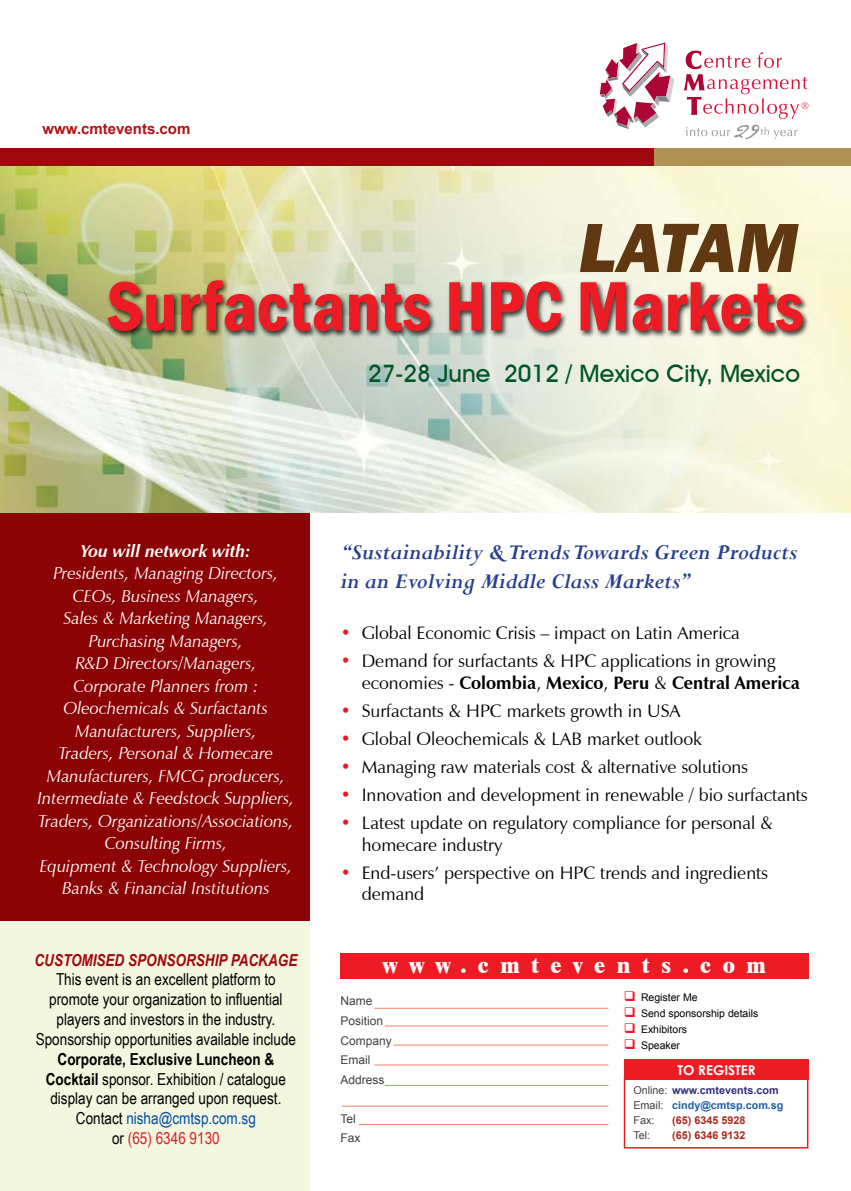
<style>
.page{position:relative;width:851px;height:1191px;background:#fff}
.page>*{position:absolute;margin:0;border:0;box-sizing:border-box;transform-origin:0 0}
.t1{font:italic 700 24px/28.8px "Perpetua";color:#25408f}
.t2{font:500 24px "Avant Garde IT Cby BT";color:#005629}
.t3{font:800 22.5px "Dutch 801 BT";letter-spacing:.51em;color:#fff}
.t4{font:18px/21.6px "Zapf Humanist 601 BT";color:#000}
.t5{font:italic 17.25px/22.5px "Zapf Humanist 601 BT";color:#fff;text-align:center}
.t6{font:italic 700 17.25px "Zapf Humanist 601 BT";color:#fff}
.t7{font:16.5px/19.8px "Arial Narrow";color:#000;text-align:center}
.t8{font:italic 700 16.5px "Arial Narrow";color:#9e0b0f}
.t9{font:700 15px "Arial";color:#b01116}
.t10{font:700 13.5px "Century Gothic";color:#fff}
.t11{font:12px/19.5px "Arial";color:#414142}
.t12{font:700 10.8px/15px "Arial";color:#1c60ab}
.t13{font:700 10.8px "Arial";color:#a62a1c}
.t14{font:10.8px "Arial";color:#414142}
.t15{font:10.5px "Arial";color:#000}
.s1{color:#ed1c24}
.s2{font-weight:700}
.s3{color:#034ea2}
.s4{color:#d2232a}
.s5{font-weight:400;color:#414142}
.s6{color:#322d79}
</style>
<div class="page">
<div style="left:0;top:918px;width:310px;height:273px;background:#f4f7df"></div>
<div style="left:0;top:513px;width:310px;height:408px;background:#8b0304"></div>
<img style="left:0;top:166px;width:850px;height:346px">
<div style="left:0;top:149px;width:654px;height:17px;background:#9e0b0f"></div>
<div style="left:654px;top:149px;width:196px;height:17px;background:#ae9153"></div>
<div style="left:623px;top:1076px;width:185px;height:72px;border:2px solid #ed1c24"></div>
<div style="left:623px;top:1059px;width:185px;height:20px;background:#ed1c24"></div>
<hr style="left:374px;top:1008px;width:234px;height:1px;background:#f58466">
<hr style="left:384px;top:1025px;width:224px;height:1px;background:#f58466">
<hr style="left:393px;top:1044px;width:215px;height:1px;background:#f58466">
<hr style="left:374px;top:1064px;width:234px;height:1px;background:#f58466">
<hr style="left:385px;top:1085px;width:223px;height:1px;background:#f58466">
<hr style="left:342px;top:1105px;width:266px;height:1px;background:#f58466">
<div style="left:340px;top:953px;width:468px;height:26px;background:#ed1c24"></div>
<hr style="left:359px;top:1124px;width:249px;height:1px;background:#f58466">
<svg style="left:600px;top:43px;width:74px;height:86px"></svg>
<svg style="left:684px;top:51px;width:124px;height:68px"></svg>
<svg style="left:686px;top:125px;width:111px;height:14px"></svg>
<img style="left:104px;top:276px;width:707px;height:64px">
<svg style="left:107px;top:281px;width:67px;height:50px;background:#c55b41"></svg>
<img style="left:181px;top:280px;width:161px;height:51px">
<svg style="left:349px;top:283px;width:81px;height:48px;background:#cf6966"></svg>
<svg style="left:449px;top:282px;width:33px;height:48px;background:#da494b"></svg>
<svg style="left:491px;top:281px;width:70px;height:50px;background:#d46666"></svg>
<svg style="left:580px;top:282px;width:45px;height:48px;background:#d84447"></svg>
<svg style="left:632px;top:294px;width:29px;height:37px"></svg>
<svg style="left:668px;top:282px;width:134px;height:49px;background:#db7570"></svg>
<svg style="left:579px;top:224px;width:219px;height:48px;background:#9d8565"></svg>
<p class="t9" style="left:43px;top:118px;width:149px">www.cmtevents.com</p>
<h1 class="t2" style="left:368px;top:358px;width:433px">27-28 June 2012 / Mexico City, Mexico</h1>
<p class="t6" style="left:81px;top:540px;width:171px">You will network with:</p>
<p class="t5" style="left:38px;top:562px;width:258px">Presidents, Managing Directors,<br>CEOs, Business Managers,<br>Sales &amp; Marketing Managers,<br>Purchasing Managers,<br>R&amp;D Directors/Managers,<br>Corporate Planners from :<br>Oleochemicals &amp; Surfactants<br>Manufacturers, Suppliers,<br>Traders, Personal &amp; Homecare<br>Manufacturers, FMCG producers,<br>Intermediate &amp; Feedstock Suppliers,<br>Traders, Organizations/Associations,<br>Consulting Firms,<br>Equipment &amp; Technology Suppliers,<br>Banks &amp; Financial Institutions</p>
<h1 class="t1" style="left:340px;top:537px;width:458px">“Sustainability &amp; Trends Towards Green Products in an Evolving Middle Class Markets”</h1>
<p class="t4" style="left:340px;top:622px;width:401px"><span class="s1">•</span> Global Economic Crisis – impact on Latin America</p>
<p class="t4" style="left:361px;top:650px;width:440px;text-indent:-21px"><span class="s1">•</span> Demand for surfactants &amp; HPC applications in growing economies - <span class="s2">Colombia</span>, <span class="s2">Mexico</span>, <span class="s2">Peru</span> &amp; <span class="s2">Central America</span></p>
<p class="t4" style="left:340px;top:700px;width:342px"><span class="s1">•</span> Surfactants &amp; HPC markets growth in USA</p>
<p class="t4" style="left:340px;top:728px;width:363px"><span class="s1">•</span> Global Oleochemicals &amp; LAB market outlook</p>
<p class="t4" style="left:340px;top:756px;width:409px"><span class="s1">•</span> Managing raw materials cost &amp; alternative solutions</p>
<p class="t4" style="left:340px;top:784px;width:468px"><span class="s1">•</span> Innovation and development in renewable / bio surfactants</p>
<p class="t4" style="left:361px;top:812px;width:413px;text-indent:-21px"><span class="s1">•</span> Latest update on regulatory compliance for personal &amp; homecare industry</p>
<p class="t4" style="left:361px;top:861px;width:407px;text-indent:-21px"><span class="s1">•</span> End-users’ perspective on HPC trends and ingredients demand</p>
<p class="t8" style="left:34px;top:947px;width:264px">CUSTOMISED SPONSORSHIP PACKAGE</p>
<p class="t3" style="left:383px;top:950px;width:384px">www.cmtevents.com</p>
<p class="t7" style="left:36px;top:969px;width:262px">This event is an excellent platform to promote your organization to influential players and investors in the industry.<br>Sponsorship opportunities available include</p>
<p class="t7" style="left:46px;top:1048px;width:241px"><span class="s2">Corporate, Exclusive Luncheon &amp;<br>Cocktail</span> sponsor. Exhibition / catalogue display can be arranged upon request.<br>Contact <span class="s3">nisha@cmtsp.com.sg<br></span>or <span class="s4">(65) 6346 9130</span></p>
<p class="t15" style="left:624px;top:990px;width:75px"><span class="s1">❑</span> Register Me</p>
<p class="t15" style="left:624px;top:1006px;width:136px"><span class="s1">❑</span> Send sponsorship details</p>
<p class="t15" style="left:624px;top:1022px;width:65px"><span class="s1">❑</span> Exhibitors</p>
<p class="t15" style="left:624px;top:1038px;width:58px"><span class="s1">❑</span> Speaker</p>
<p class="t12" style="left:633px;top:1082px;width:152px"><span class="s5">Online:</span> <span class="s6">www.cmtevents.com<br></span><span class="s5">Email:</span> cindy@cmtsp.com.sg<br><span class="s5">Fax:</span></p>
<p class="t11" style="left:340px;top:991px;width:53px">Name<br>Position<br>Company<br>Email<br>Address</p>
<p class="t11" style="left:340px;top:1108px;width:22px">Tel<br>Fax</p>
<p class="t10" style="left:677px;top:1059px;width:80px">TO REGISTER</p>
<p class="t13" style="left:672px;top:1112px;width:75px">(65) 6345 5928</p>
<p class="t14" style="left:633px;top:1128px;width:18px">Tel:</p>
<p class="t13" style="left:672px;top:1128px;width:75px">(65) 6346 9132</p>
</div>
